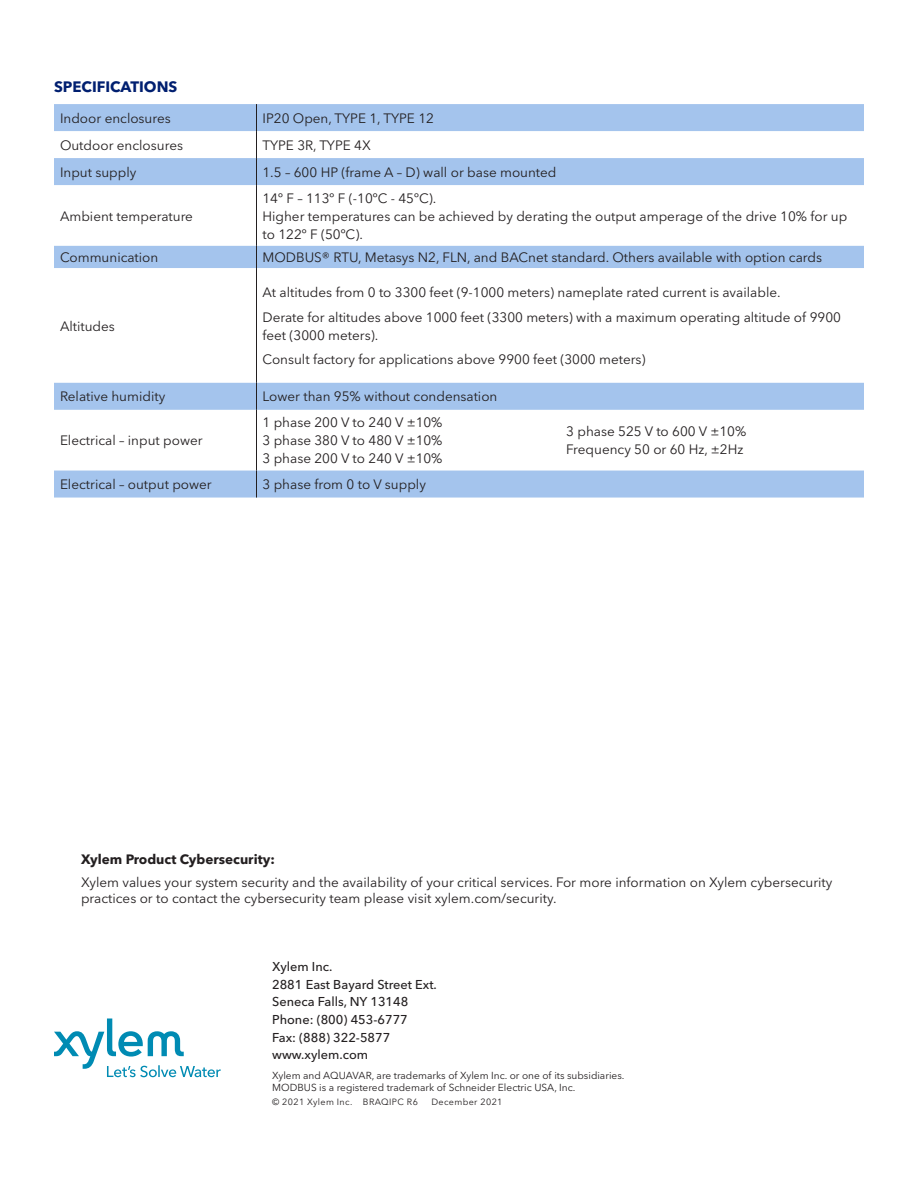
<style>
.page{position:relative;width:918px;height:1188px;background:#fff}
.page>*{position:absolute;margin:0;border:0;box-sizing:border-box;transform-origin:0 0}
.t1{font:700 15px "Avenir Next LT Pro";color:#001f70}
.t2{font:13.5px/18px "Avenir Next LT Pro";color:#231f20}
.t3{font:700 13.5px "Avenir Next LT Pro";color:#231f20}
.t4{font:500 12.75px "Avenir Next LT Pro";color:#231f20}
.t5{font:10.2px/12.1px "Avenir Next LT Pro";color:#231f20}
.t6{font:9px "Avenir Next LT Pro";letter-spacing:.04em;color:#231f20}
</style>
<div class="page">
<svg style="left:54px;top:1019px;width:167px;height:58px"></svg>
<svg style="left:54px;top:104px;width:810px;height:394px"></svg>
<svg style="left:256px;top:104px;width:1px;height:81px"></svg>
<hr style="left:256px;top:185px;width:1px;height:61px;background:#231f20">
<svg style="left:256px;top:246px;width:1px;height:22px"></svg>
<hr style="left:256px;top:268px;width:1px;height:115px;background:#231f20">
<svg style="left:256px;top:383px;width:1px;height:27px"></svg>
<hr style="left:256px;top:410px;width:1px;height:61px;background:#231f20">
<svg style="left:256px;top:471px;width:1px;height:27px"></svg>
<p class="t1" style="left:54px;top:78px;width:125px">SPECIFICATIONS</p>
<p class="t2" style="left:60px;top:109px;width:112px">Indoor enclosures</p>
<p class="t2" style="left:262px;top:109px;width:173px">IP20 Open, TYPE 1, TYPE 12</p>
<p class="t2" style="left:60px;top:136px;width:125px">Outdoor enclosures</p>
<p class="t2" style="left:262px;top:136px;width:110px">TYPE 3R, TYPE 4X</p>
<p class="t2" style="left:60px;top:163px;width:78px">Input supply</p>
<p class="t2" style="left:262px;top:163px;width:296px">1.5 – 600 HP (frame A – D) wall or base mounted</p>
<p class="t2" style="left:60px;top:207px;width:135px">Ambient temperature</p>
<p class="t2" style="left:262px;top:189px;width:175px">14º F – 113º F (-10ºC - 45ºC).</p>
<p class="t2" style="left:262px;top:207px;width:586px">Higher temperatures can be achieved by derating the output amperage of the drive 10% for up to 122º F (50ºC).</p>
<p class="t2" style="left:60px;top:248px;width:100px">Communication</p>
<p class="t2" style="left:262px;top:248px;width:561px">MODBUS® RTU, Metasys N2, FLN, and BACnet standard. Others available with option cards</p>
<p class="t2" style="left:60px;top:317px;width:56px">Altitudes</p>
<p class="t2" style="left:262px;top:283px;width:520px">At altitudes from 0 to 3300 feet (9-1000 meters) nameplate rated current is available.</p>
<p class="t2" style="left:262px;top:308px;width:580px">Derate for altitudes above 1000 feet (3300 meters) with a maximum operating altitude of 9900 feet (3000 meters).</p>
<p class="t2" style="left:262px;top:351px;width:385px">Consult factory for applications above 9900 feet (3000 meters)</p>
<p class="t2" style="left:60px;top:388px;width:107px">Relative humidity</p>
<p class="t2" style="left:262px;top:388px;width:236px">Lower than 95% without condensation</p>
<p class="t2" style="left:60px;top:432px;width:144px">Electrical – input power</p>
<p class="t2" style="left:262px;top:414px;width:182px">1 phase 200 V to 240 V ±10%</p>
<p class="t2" style="left:262px;top:432px;width:182px">3 phase 380 V to 480 V ±10%</p>
<p class="t2" style="left:262px;top:450px;width:182px">3 phase 200 V to 240 V ±10%</p>
<p class="t2" style="left:60px;top:475px;width:153px">Electrical – output power</p>
<p class="t2" style="left:262px;top:475px;width:165px">3 phase from 0 to V supply</p>
<p class="t2" style="left:566px;top:423px;width:182px">3 phase 525 V to 600 V ±10%</p>
<p class="t2" style="left:566px;top:441px;width:179px">Frequency 50 or 60 Hz, ±2Hz</p>
<p class="t3" style="left:81px;top:851px;width:195px">Xylem Product Cybersecurity:</p>
<p class="t2" style="left:81px;top:874px;width:753px;line-height:16.2px">Xylem values your system security and the availability of your critical services. For more information on Xylem cybersecurity practices or to contact the cybersecurity team please visit xylem.com/security.</p>
<p class="t4" style="left:272px;top:959px;width:62px">Xylem Inc.</p>
<p class="t4" style="left:272px;top:977px;width:166px">2881 East Bayard Street Ext.</p>
<p class="t4" style="left:272px;top:994px;width:138px">Seneca Falls, NY 13148</p>
<p class="t4" style="left:272px;top:1012px;width:137px">Phone: (800) 453-6777</p>
<p class="t4" style="left:272px;top:1030px;width:120px">Fax: (888) 322-5877</p>
<p class="t4" style="left:272px;top:1047px;width:97px">www.xylem.com</p>
<p class="t5" style="left:272px;top:1069px;width:354px">Xylem and AQUAVAR, are trademarks of Xylem Inc. or one of its subsidiaries.<br>MODBUS is a registered trademark of Schneider Electric USA, Inc.</p>
<p class="t6" style="left:272px;top:1096px;width:147px">© 2021 Xylem Inc. BRAQIPC R6</p>
<p class="t6" style="left:431px;top:1096px;width:73px">December 2021</p>
</div>
